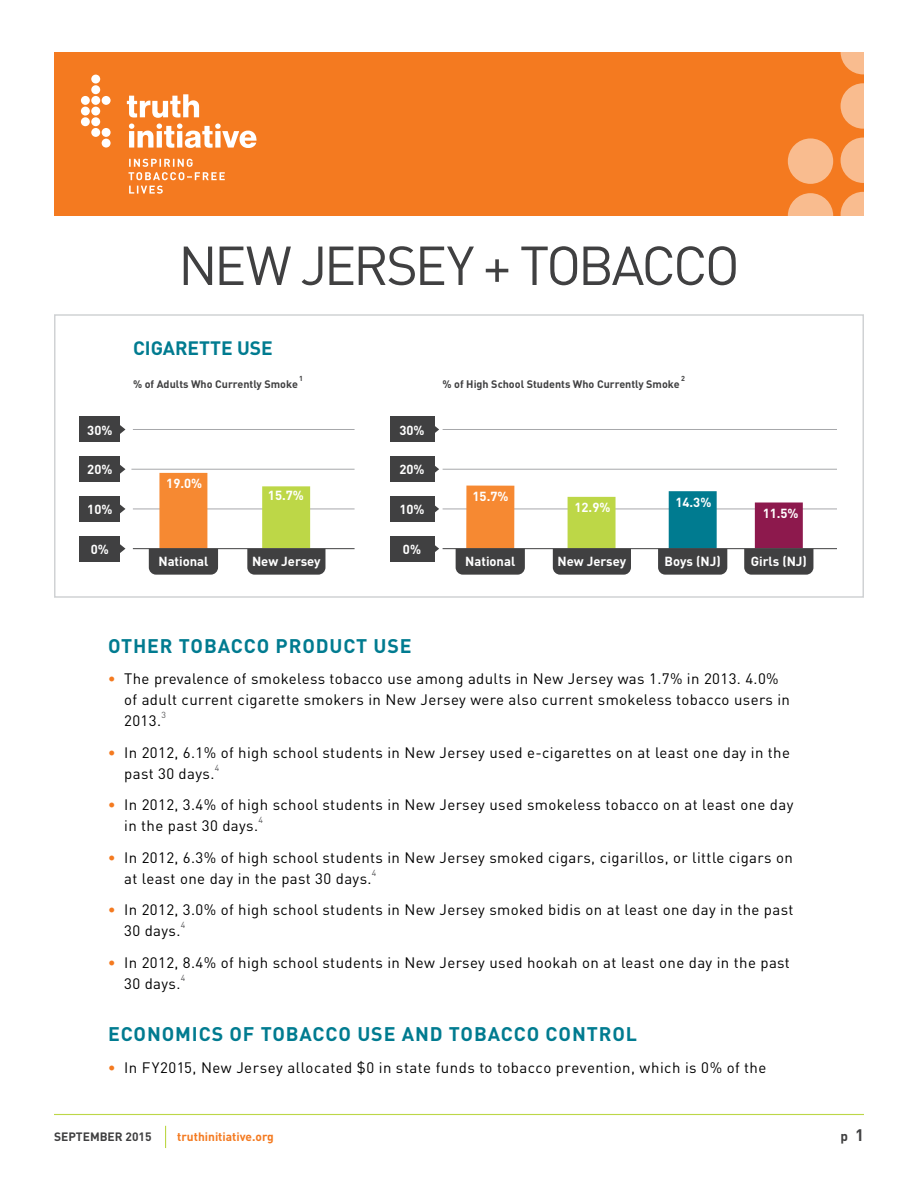
<style>
.page{position:relative;width:918px;height:1188px;background:#fff}
.page>*{position:absolute;margin:0;border:0;box-sizing:border-box;transform-origin:0 0}
._01_Title{font:54px "DIN";letter-spacing:-.055em;color:#404041}
._02_Header{font:700 19.5px "DIN";letter-spacing:.045em;color:#007b90}
.t1{font:700 19.2px "DIN Pro";color:#007b90}
.t2{font:15px/21px "DIN";letter-spacing:.025em;color:#000}
.t3{font:700 13.5px "DIN";color:#404041}
.t4{font:700 13.05px "DIN";color:#fff}
.t5{font:700 12px "DIN";color:#f47a20}
.t6{font:700 12px "DIN";color:#404041}
.t7{font:700 10.8px "DIN";color:#404041}
.t8{font:8.7px "DIN";color:#58585a}
.t9{font:700 7.2px "DIN";color:#404041}
.s1{font-weight:700;color:#f47a20}
.s2{font-size:16.5px}
</style>
<div class="page">
<hr style="left:54px;top:1114px;width:810px;height:1px;background:#bdd747">
<div style="left:54px;top:52px;width:810px;height:164px;background:#f47a20"></div>
<svg style="left:788px;top:52px;width:76px;height:164px"></svg>
<svg style="left:81px;top:75px;width:176px;height:119px"></svg>
<svg style="left:165px;top:1126px;width:1px;height:22px"></svg>
<hr style="left:443px;top:429px;width:394px;height:1px;background:#a7a8ab">
<hr style="left:443px;top:469px;width:394px;height:1px;background:#a7a8ab">
<hr style="left:443px;top:509px;width:394px;height:1px;background:#a7a8ab">
<div style="left:390px;top:417px;width:44px;height:25px;background:#404041"></div>
<svg style="left:434px;top:424px;width:5px;height:11px"></svg>
<div style="left:390px;top:456px;width:44px;height:26px;background:#404041"></div>
<svg style="left:434px;top:464px;width:5px;height:10px"></svg>
<div style="left:390px;top:496px;width:44px;height:26px;background:#404041"></div>
<svg style="left:434px;top:504px;width:5px;height:10px"></svg>
<div style="left:390px;top:536px;width:44px;height:26px;background:#404041"></div>
<svg style="left:434px;top:544px;width:5px;height:10px"></svg>
<div style="left:568px;top:497px;width:48px;height:52px;background:#bdd747"></div>
<div style="left:466px;top:486px;width:48px;height:63px;background:#f68932"></div>
<div style="left:669px;top:491px;width:48px;height:58px;background:#007b90"></div>
<div style="left:755px;top:503px;width:48px;height:45px;background:#8d194d"></div>
<div style="left:456px;top:549px;width:69px;height:26px;background:#404041"></div>
<div style="left:658px;top:549px;width:69px;height:26px;background:#404041"></div>
<div style="left:744px;top:549px;width:69px;height:26px;background:#404041"></div>
<div style="left:553px;top:549px;width:78px;height:26px;background:#404041"></div>
<hr style="left:443px;top:548px;width:394px;height:1px;background:#404041">
<hr style="left:133px;top:429px;width:222px;height:1px;background:#a7a8ab">
<hr style="left:131px;top:469px;width:224px;height:1px;background:#a7a8ab">
<hr style="left:133px;top:509px;width:222px;height:1px;background:#a7a8ab">
<div style="left:79px;top:417px;width:40px;height:25px;background:#404041"></div>
<svg style="left:119px;top:424px;width:6px;height:11px"></svg>
<div style="left:79px;top:456px;width:40px;height:26px;background:#404041"></div>
<svg style="left:119px;top:464px;width:6px;height:10px"></svg>
<div style="left:79px;top:496px;width:40px;height:26px;background:#404041"></div>
<svg style="left:119px;top:504px;width:6px;height:10px"></svg>
<div style="left:79px;top:536px;width:40px;height:26px;background:#404041"></div>
<svg style="left:119px;top:544px;width:6px;height:10px"></svg>
<div style="left:262px;top:486px;width:48px;height:62px;background:#bdd747"></div>
<div style="left:159px;top:473px;width:48px;height:76px;background:#f68932"></div>
<div style="left:149px;top:549px;width:69px;height:26px;background:#404041"></div>
<div style="left:247px;top:549px;width:78px;height:26px;background:#404041"></div>
<hr style="left:133px;top:548px;width:222px;height:1px;background:#404041">
<div style="left:54px;top:314px;width:810px;height:284px;border:2px solid #d0d2d4"></div>
<p class="_01_Title" style="left:178px;top:232px;width:563px">NEW JERSEY + TOBACCO</p>
<p class="t4" style="left:87px;top:421px;width:27px">30%</p>
<p class="t4" style="left:87px;top:461px;width:27px">20%</p>
<p class="t4" style="left:87px;top:501px;width:27px">10%</p>
<p class="t4" style="left:91px;top:540px;width:20px">0%</p>
<p class="t1" style="left:133px;top:335px;width:141px">CIGARETTE USE</p>
<p class="t9" style="left:299px;top:374px;width:5px">1</p>
<p class="t7" style="left:133px;top:377px;width:166px">% of Adults Who Currently Smoke</p>
<p class="t4" style="left:166px;top:475px;width:37px">19.0%</p>
<p class="t4" style="left:268px;top:487px;width:37px">15.7%</p>
<p class="t4" style="left:158px;top:553px;width:52px">National</p>
<p class="t4" style="left:252px;top:553px;width:70px">New Jersey</p>
<p class="t4" style="left:399px;top:421px;width:27px">30%</p>
<p class="t4" style="left:399px;top:461px;width:27px">20%</p>
<p class="t4" style="left:399px;top:501px;width:27px">10%</p>
<p class="t4" style="left:403px;top:540px;width:20px">0%</p>
<p class="t9" style="left:681px;top:374px;width:5px">2</p>
<p class="t7" style="left:443px;top:377px;width:239px">% of High School Students Who Currently Smoke</p>
<p class="t4" style="left:473px;top:488px;width:37px">15.7%</p>
<p class="t4" style="left:575px;top:499px;width:37px">12.9%</p>
<p class="t4" style="left:675px;top:493px;width:37px">14.3%</p>
<p class="t4" style="left:763px;top:504px;width:37px">11.5%</p>
<p class="t4" style="left:465px;top:553px;width:52px">National</p>
<p class="t4" style="left:558px;top:553px;width:70px">New Jersey</p>
<p class="t4" style="left:665px;top:553px;width:58px">Boys (NJ)</p>
<p class="t4" style="left:751px;top:553px;width:58px">Girls (NJ)</p>
<p class="_02_Header" style="left:108px;top:633px;width:305px">OTHER TOBACCO PRODUCT USE</p>
<p class="t2" style="left:124px;top:668px;width:667px;text-indent:-16px"><span class="s1">•</span> The prevalence of smokeless tobacco use among adults in New Jersey was 1.7% in 2013. 4.0% of adult current cigarette smokers in New Jersey were also current smokeless tobacco users in<br>2013.</p>
<p class="t8" style="left:161px;top:709px;width:6px">3</p>
<p class="t2" style="left:124px;top:741px;width:667px;text-indent:-16px"><span class="s1">•</span> In 2012, 6.1% of high school students in New Jersey used e-cigarettes on at least one day in the past 30 days.</p>
<p class="t8" style="left:215px;top:762px;width:6px">4</p>
<p class="t2" style="left:124px;top:794px;width:671px;text-indent:-16px"><span class="s1">•</span> In 2012, 3.4% of high school students in New Jersey used smokeless tobacco on at least one day in the past 30 days.</p>
<p class="t8" style="left:258px;top:814px;width:6px">4</p>
<p class="t2" style="left:124px;top:846px;width:670px;text-indent:-16px"><span class="s1">•</span> In 2012, 6.3% of high school students in New Jersey smoked cigars, cigarillos, or little cigars on at least one day in the past 30 days.</p>
<p class="t8" style="left:372px;top:867px;width:6px">4</p>
<p class="t2" style="left:124px;top:899px;width:671px;text-indent:-16px"><span class="s1">•</span> In 2012, 3.0% of high school students in New Jersey smoked bidis on at least one day in the past<br>30 days.</p>
<p class="t8" style="left:181px;top:919px;width:6px">4</p>
<p class="t2" style="left:124px;top:951px;width:667px;text-indent:-16px"><span class="s1">•</span> In 2012, 8.4% of high school students in New Jersey used hookah on at least one day in the past<br>30 days.</p>
<p class="t8" style="left:181px;top:972px;width:6px">4</p>
<p class="_02_Header" style="left:108px;top:1021px;width:531px">ECONOMICS OF TOBACCO USE AND TOBACCO CONTROL</p>
<p class="t2" style="left:108px;top:1056px;width:660px"><span class="s1">•</span> In FY2015, New Jersey allocated $0 in state funds to tobacco prevention, which is 0% of the</p>
<p class="t6" style="left:54px;top:1129px;width:99px">SEPTEMBER 2015</p>
<p class="t5" style="left:177px;top:1129px;width:98px">truthinitiative.org</p>
<p class="t3" style="left:841px;top:1127px;width:25px">p <span class="s2">1</span></p>
</div>
